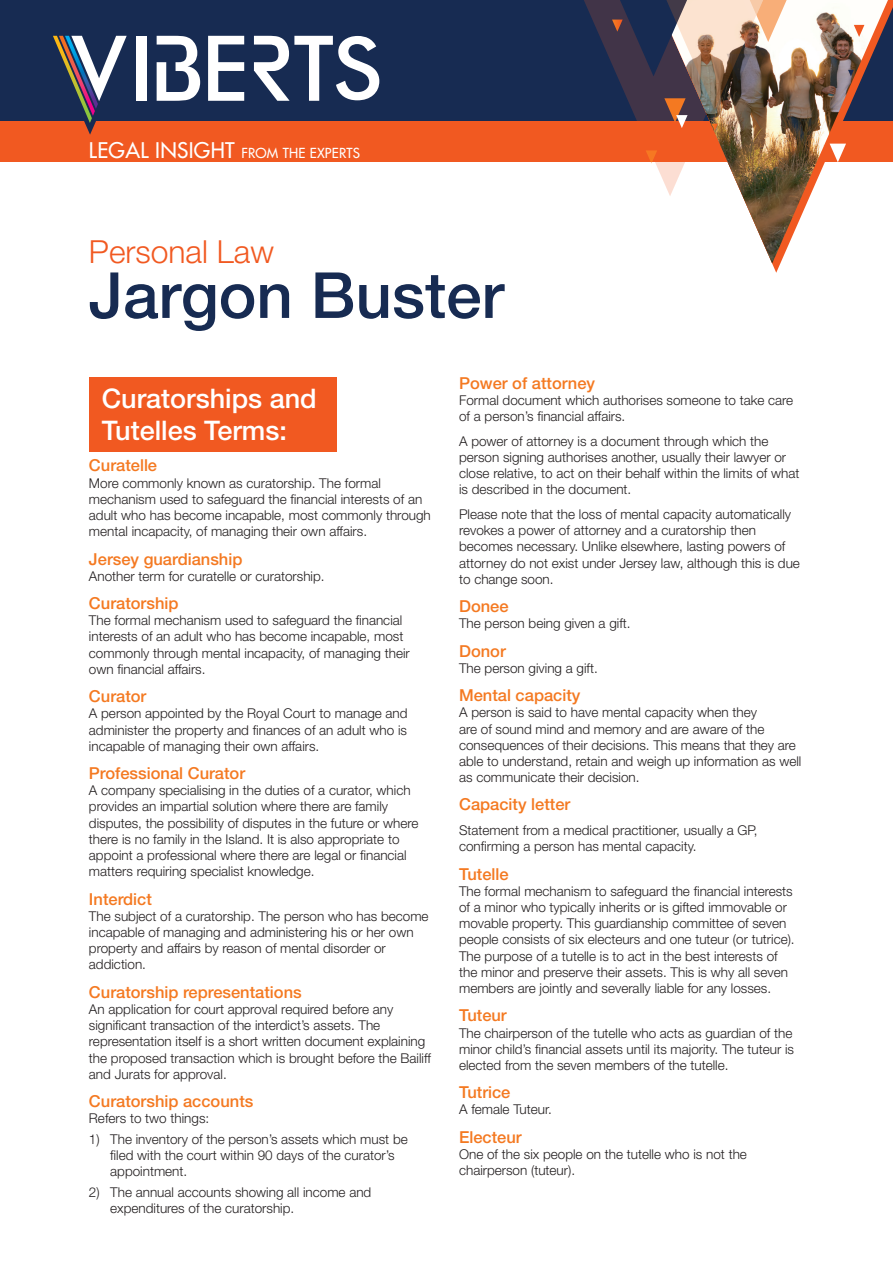
<style>
.page{position:relative;width:893px;height:1263px;background:#fff}
.page>*{position:absolute;margin:0;border:0;box-sizing:border-box;transform-origin:0 0}
.t1{font:500 63.6px "Helvetica Neue LT Pro";color:#172b52}
.t2{font:300 31.8px "Helvetica Neue LT Pro";color:#f15921}
.t3{font:500 27px/32.4px "Helvetica Neue LT Pro";color:#fff}
.t4{font:500 16.5px "Helvetica Neue LT Pro";color:#f47921}
.t5{font:300 13.5px/16.2px "Helvetica Neue LT Pro";color:#231f20}
.t6{font:500 13.5px "Futura Std";letter-spacing:.015em;color:#fff}
.s1{font-size:21px}
</style>
<div class="page">
<div style="left:89px;top:377px;width:248px;height:75px;background:#f15921"></div>
<div style="left:0;top:117px;width:893px;height:45px;background:#f15921"></div>
<div style="left:0;top:0;width:893px;height:120px;background:#172b52"></div>
<svg style="left:254px;top:36px;width:125px;height:65px"></svg>
<div style="left:136px;top:36px;width:10px;height:65px;background:#fff"></div>
<svg style="left:208px;top:36px;width:36px;height:65px"></svg>
<svg style="left:157px;top:36px;width:43px;height:65px"></svg>
<img style="left:53px;top:36px;width:74px;height:99px">
<img style="left:742px;top:0;width:146px;height:263px">
<svg style="left:854px;top:25px;width:10px;height:12px"></svg>
<svg style="left:830px;top:144px;width:16px;height:18px"></svg>
<svg style="left:848px;top:70px;width:6px;height:6px"></svg>
<img style="left:559px;top:0;width:237px;height:196px">
<svg style="left:805px;top:51px;width:17px;height:19px"></svg>
<p class="t6" style="left:89px;top:144px;width:272px"><span class="s1">LEGAL INSIGHT</span> FROM THE EXPERTS</p>
<p class="t2" style="left:89px;top:233px;width:187px">Personal Law</p>
<p class="t1" style="left:89px;top:257px;width:416px">Jargon Buster</p>
<p class="t3" style="left:102px;top:382px;width:217px">Curatorships and<br>Tutelles Terms:</p>
<p class="t4" style="left:89px;top:456px;width:70px">Curatelle</p>
<p class="t5" style="left:89px;top:474px;width:343px">More commonly known as curatorship. The formal mechanism used to safeguard the financial interests of an adult who has become incapable, most commonly through mental incapacity, of managing their own affairs.</p>
<p class="t4" style="left:89px;top:549px;width:155px">Jersey guardianship</p>
<p class="t5" style="left:89px;top:567px;width:237px">Another term for curatelle or curatorship.</p>
<p class="t4" style="left:89px;top:593px;width:91px">Curatorship</p>
<p class="t5" style="left:89px;top:612px;width:322px">The formal mechanism used to safeguard the financial interests of an adult who has become incapable, most commonly through mental incapacity, of managing their own financial affairs.</p>
<p class="t4" style="left:89px;top:686px;width:59px">Curator</p>
<p class="t5" style="left:89px;top:705px;width:320px;text-align:justify">A person appointed by the Royal Court to manage and administer the property and finances of an adult who is incapable of managing their own affairs.</p>
<p class="t4" style="left:89px;top:763px;width:158px">Professional Curator</p>
<p class="t5" style="left:89px;top:782px;width:331px">A company specialising in the duties of a curator, which provides an impartial solution where there are family disputes, the possibility of disputes in the future or where there is no family in the Island. It is also appropriate to appoint a professional where there are legal or financial matters requiring specialist knowledge.</p>
<p class="t4" style="left:89px;top:889px;width:64px">Interdict</p>
<p class="t5" style="left:89px;top:907px;width:341px">The subject of a curatorship. The person who has become incapable of managing and administering his or her own property and affairs by reason of mental disorder or addiction.</p>
<p class="t4" style="left:89px;top:982px;width:214px">Curatorship representations</p>
<p class="t5" style="left:89px;top:1001px;width:343px">An application for court approval required before any significant transaction of the interdict’s assets. The representation itself is a short written document explaining the proposed transaction which is brought before the Bailiff and Jurats for approval.</p>
<p class="t4" style="left:89px;top:1091px;width:166px">Curatorship accounts</p>
<p class="t5" style="left:89px;top:1110px;width:122px">Refers to two things:</p>
<p class="t5" style="left:110px;top:1130px;width:299px;text-indent:-21px">1) The inventory of the person’s assets which must be filed with the court within 90 days of the curator’s appointment.</p>
<p class="t5" style="left:110px;top:1183px;width:263px;text-indent:-21px">2) The annual accounts showing all income and expenditures of the curatorship.</p>
<p class="t4" style="left:459px;top:373px;width:138px">Power of attorney</p>
<p class="t5" style="left:459px;top:392px;width:336px">Formal document which authorises someone to take care of a person’s financial affairs.</p>
<p class="t5" style="left:459px;top:432px;width:342px">A power of attorney is a document through which the person signing authorises another, usually their lawyer or close relative, to act on their behalf within the limits of what is described in the document.</p>
<p class="t5" style="left:459px;top:506px;width:342px">Please note that the loss of mental capacity automatically revokes a power of attorney and a curatorship then becomes necessary. Unlike elsewhere, lasting powers of attorney do not exist under Jersey law, although this is due to change soon.</p>
<p class="t4" style="left:459px;top:596px;width:51px">Donee</p>
<p class="t5" style="left:459px;top:615px;width:173px">The person being given a gift.</p>
<p class="t4" style="left:459px;top:641px;width:48px">Donor</p>
<p class="t5" style="left:459px;top:660px;width:140px">The person giving a gift.</p>
<p class="t4" style="left:459px;top:685px;width:123px">Mental capacity</p>
<p class="t5" style="left:459px;top:704px;width:344px">A person is said to have mental capacity when they<br>are of sound mind and memory and are aware of the consequences of their decisions. This means that they are able to understand, retain and weigh up information as well as communicate their decision.</p>
<p class="t4" style="left:459px;top:795px;width:113px">Capacity letter</p>
<p class="t5" style="left:459px;top:822px;width:300px">Statement from a medical practitioner, usually a GP, confirming a person has mental capacity.</p>
<p class="t4" style="left:459px;top:864px;width:51px">Tutelle</p>
<p class="t5" style="left:459px;top:883px;width:337px">The formal mechanism to safeguard the financial interests of a minor who typically inherits or is gifted immovable or movable property. This guardianship committee of seven people consists of six electeurs and one tuteur (or tutrice).<br>The purpose of a tutelle is to act in the best interests of the minor and preserve their assets. This is why all seven members are jointly and severally liable for any losses.</p>
<p class="t4" style="left:459px;top:1006px;width:49px">Tuteur</p>
<p class="t5" style="left:459px;top:1024px;width:337px">The chairperson of the tutelle who acts as guardian of the minor child’s financial assets until its majority. The tuteur is elected from the seven members of the tutelle.</p>
<p class="t4" style="left:459px;top:1082px;width:53px">Tutrice</p>
<p class="t5" style="left:459px;top:1101px;width:94px">A female Tuteur.</p>
<p class="t4" style="left:459px;top:1127px;width:64px">Electeur</p>
<p class="t5" style="left:459px;top:1146px;width:289px">One of the six people on the tutelle who is not the chairperson (tuteur).</p>
</div>
